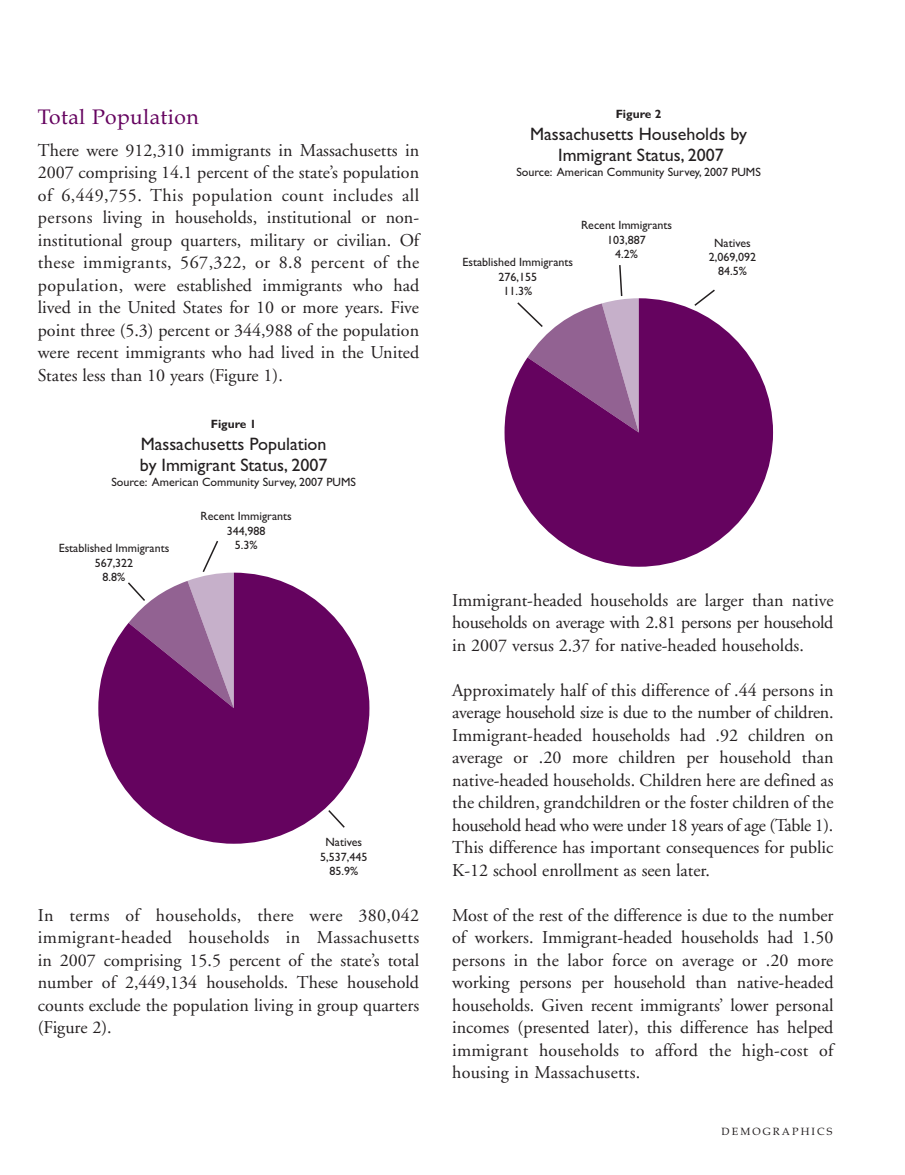
<style>
.page{position:relative;width:905px;height:1175px;background:#fff}
.page>*{position:absolute;margin:0;border:0;box-sizing:border-box;transform-origin:0 0}
.t1{font:21px "Book Antiqua";letter-spacing:.02em;color:#65035f}
.t2{font:18px/22.5px "Adobe Garamond";color:#231f20;text-align:justify}
.t3{font:18px/21.6px "Gill Sans";color:#231f20;text-align:center}
.t4{font:12px/14.4px "Gill Sans";color:#231f20;text-align:center}
.t5{font:700 12px "Gill Sans";color:#231f20}
.t6{font:10.5px "Book Antiqua";letter-spacing:.2em;color:#231f20}
</style>
<div class="page">
<svg style="left:703px;top:289px;width:12px;height:9px"></svg>
<svg style="left:504px;top:298px;width:269px;height:269px;fill:#65035f"></svg>
<svg style="left:98px;top:572px;width:271px;height:271px;fill:#65035f"></svg>
<svg style="left:128px;top:541px;width:106px;height:167px"></svg>
<svg style="left:328px;top:810px;width:17px;height:17px"></svg>
<p class="t1" style="left:38px;top:105px;width:162px">Total Population</p>
<p class="t2" style="left:38px;top:140px;width:383px">There were 912,310 immigrants in Massachusetts in 2007 comprising 14.1 percent of the state’s population of 6,449,755. This population count includes all persons living in households, institutional or non&shy;institutional group quarters, military or civilian. Of these immigrants, 567,322, or 8.8 percent of the population, were established immigrants who had lived in the United States for 10 or more years. Five point three (5.3) percent or 344,988 of the population were recent immigrants who had lived in the United States less than 10 years (Figure 1).</p>
<p class="t5" style="left:211px;top:417px;width:47px">Figure 1</p>
<p class="t3" style="left:140px;top:433px;width:189px;text-align:left">Massachusetts Population by Immigrant Status, 2007</p>
<p class="t4" style="left:111px;top:475px;width:246px">Source: American Community Survey, 2007 PUMS</p>
<p class="t4" style="left:59px;top:541px;width:112px">Established Immigrants<br>567,322<br>8.8%</p>
<p class="t4" style="left:201px;top:509px;width:93px">Recent Immigrants<br>344,988<br>5.3%</p>
<p class="t4" style="left:320px;top:835px;width:49px">Natives<br>5,537,445<br>85.9%</p>
<p class="t2" style="left:38px;top:905px;width:383px">In terms of households, there were 380,042 immigrant-headed households in Massachusetts in 2007 comprising 15.5 percent of the state’s total number of 2,449,134 households. These household counts exclude the population living in group quarters (Figure 2).</p>
<p class="t5" style="left:615px;top:107px;width:47px">Figure 2</p>
<p class="t3" style="left:530px;top:123px;width:218px">Massachusetts Households by<br>Immigrant Status, 2007</p>
<p class="t4" style="left:516px;top:165px;width:246px">Source: American Community Survey, 2007 PUMS</p>
<p class="t4" style="left:462px;top:255px;width:112px">Established Immigrants<br>276,155<br>11.3%</p>
<p class="t4" style="left:581px;top:218px;width:93px">Recent Immigrants<br>103,887<br>4.2%</p>
<p class="t4" style="left:708px;top:236px;width:49px">Natives<br>2,069,092<br>84.5%</p>
<p class="t2" style="left:452px;top:590px;width:383px">Immigrant-headed households are larger than native households on average with 2.81 persons per household in 2007 versus 2.37 for native-headed households.</p>
<p class="t2" style="left:452px;top:680px;width:383px">Approximately half of this difference of .44 persons in average household size is due to the number of children.<br>Immigrant-headed households had .92 children on average or .20 more children per household than native-headed households. Children here are defined as the children, grandchildren or the foster children of the household head who were under 18 years of age (Table 1).<br>This difference has important consequences for public K-12 school enrollment as seen later.</p>
<p class="t2" style="left:452px;top:905px;width:383px">Most of the rest of the difference is due to the number of workers. Immigrant-headed households had 1.50 persons in the labor force on average or .20 more working persons per household than native-headed households. Given recent immigrants’ lower personal incomes (presented later), this difference has helped immigrant households to afford the high-cost of housing in Massachusetts.</p>
<p class="t6" style="left:721px;top:1125px;width:112px">DEMOGRAPHICS</p>
</div>
